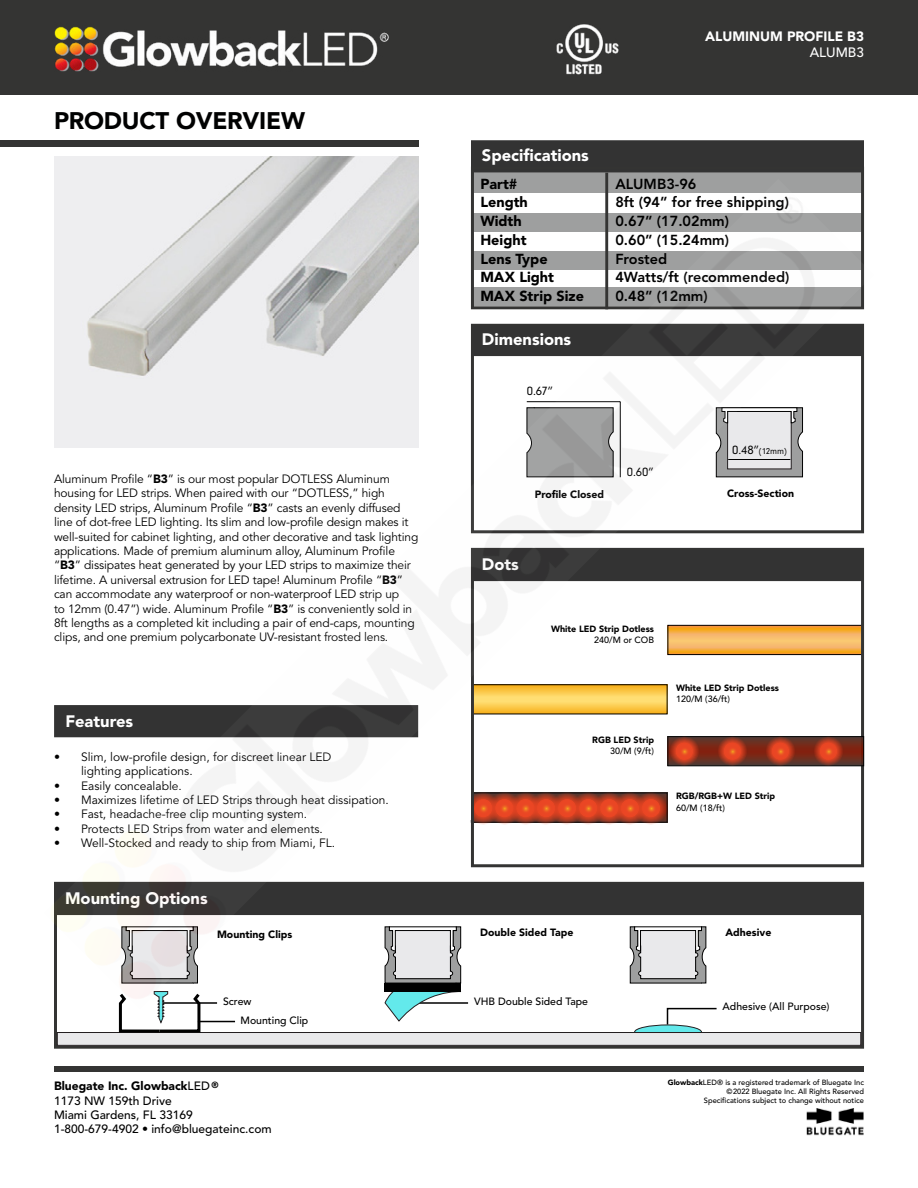
<style>
.page{position:relative;width:918px;height:1188px;background:#fff}
.page>*{position:absolute;margin:0;border:0;box-sizing:border-box;transform-origin:0 0}
.t1{font:900 24px "Avenir";letter-spacing:-.01em;color:#000101}
.t2{font:900 16.5px "Avenir LT Std";color:#fff}
.t3{font:800 14.4px/18.8px "Avenir LT Std";color:#000}
.t4{font:900 14.4px/18.8px "Avenir LT Std";color:#000}
.t5{font:900 13.5px "Avenir LT Std";color:#fff}
.t6{font:500 13.5px "Avenir LT Std";color:#fff}
.t7{font:12.6px "Neuzeit Gro TOT";color:#000}
.t8{font:12px/14.4px "Avenir LT Std";letter-spacing:-.01em;color:#000}
.t9{font:500 12px/14.4px "Avenir LT Std";color:#000}
.t10{font:900 10.5px "Avenir LT Std";color:#000}
.t11{font:500 10.5px/19.4px "Avenir LT Std";color:#000}
.t12{font:9.75px "Neuzeit Gro TOT";color:#000}
.t13{font:900 9px "Avenir LT Std";color:#000}
.t14{font:500 9px "Avenir LT Std";color:#000}
.t15{font:9px "Neuzeit Gro TOT";color:#000}
.t16{font:900 8.85px "Avenir LT Std";color:#000}
.t17{font:500 7.5px/9px "Avenir LT Std";color:#000;text-align:right}
.t18{font:7.5px/9px "Avenir LT Std";color:#000;text-align:right}
.s1{font-weight:900}
.s2{font-size:12.6px}
</style>
<div class="page">
<div style="left:473px;top:169px;width:390px;height:23px;background:#9e9f9f"></div>
<div style="left:471px;top:140px;width:393px;height:32px;background:#333;border:2px solid #333"></div>
<img style="left:807px;top:1108px;width:57px;height:28px">
<div style="left:0;top:0;width:918px;height:94px;background:#343433"></div>
<img style="left:54px;top:26px;width:335px;height:46px">
<div style="left:0;top:140px;width:418px;height:7px;background:#343433"></div>
<div style="left:54px;top:1066px;width:810px;height:6px;background:#343433"></div>
<hr style="left:605px;top:173px;width:3px;height:136px;background:#343433">
<img style="left:556px;top:24px;width:63px;height:50px">
<img style="left:54px;top:157px;width:364px;height:22px">
<svg style="left:389px;top:1009px;width:23px;height:13px"></svg>
<div style="left:57px;top:1032px;width:804px;height:14px;background:#e9e9eb;border:1px solid #241f21"></div>
<svg style="left:634px;top:1009px;width:84px;height:24px"></svg>
<svg style="left:117px;top:1009px;width:86px;height:25px"></svg>
<hr style="left:198px;top:1021px;width:37px;height:1px;background:#000">
<img style="left:51px;top:179px;width:814px;height:830px">
<h1 class="t1" style="left:54px;top:100px;width:253px">PRODUCT OVERVIEW</h1>
<p class="t8" style="left:54px;top:472px;width:366px">Aluminum Profile “<span class="s1">B3</span>” is our most popular DOTLESS Aluminum housing for LED strips. When paired with our “DOTLESS,” high density LED strips, Aluminum Profile “<span class="s1">B3</span>” casts an evenly diffused line of dot-free LED lighting. Its slim and low-profile design makes it well-suited for cabinet lighting, and other decorative and task lighting applications. Made of premium aluminum alloy, Aluminum Profile “<span class="s1">B3</span>” dissipates heat generated by your LED strips to maximize their lifetime. A universal extrusion for LED tape! Aluminum Profile “<span class="s1">B3</span>” can accommodate any waterproof or non-waterproof LED strip up<br>to 12mm (0.47”) wide. Aluminum Profile “<span class="s1">B3</span>” is conveniently sold in 8ft lengths as a completed kit including a pair of end-caps, mounting clips, and one premium polycarbonate UV-resistant frosted lens.</p>
<h2 class="t2" style="left:65px;top:712px;width:69px">Features</h2>
<p class="t8" style="left:81px;top:750px;width:252px;text-indent:-27px">• Slim, low-profile design, for discreet linear LED lighting applications.</p>
<p class="t8" style="left:54px;top:779px;width:129px">• Easily concealable.</p>
<p class="t8" style="left:54px;top:793px;width:336px">• Maximizes lifetime of LED Strips through heat dissipation.</p>
<p class="t8" style="left:54px;top:807px;width:255px">• Fast, headache-free clip mounting system.</p>
<p class="t8" style="left:54px;top:822px;width:270px">• Protects LED Strips from water and elements.</p>
<p class="t8" style="left:54px;top:836px;width:283px">• Well-Stocked and ready to ship from Miami, FL.</p>
<h2 class="t2" style="left:65px;top:888px;width:144px">Mounting Options</h2>
<p class="t10" style="left:217px;top:928px;width:77px">Mounting Clips</p>
<p class="t11" style="left:241px;top:992px;width:69px;text-indent:-17px">Screw<br>Mounting Clip</p>
<p class="t5" style="left:705px;top:28px;width:160px">ALUMINUM PROFILE B3</p>
<p class="t6" style="left:810px;top:45px;width:56px">ALUMB3</p>
<h2 class="t2" style="left:482px;top:145px;width:108px">Specifications</h2>
<p class="t4" style="left:480px;top:174px;width:105px">Part#<br>Length<br>Width<br>Height<br>Lens Type<br>MAX Light<br>MAX Strip Size</p>
<p class="t3" style="left:615px;top:174px;width:176px">ALUMB3-96<br>8ft (94” for free shipping)<br>0.67” (17.02mm)<br>0.60” (15.24mm)<br>Frosted<br>4Watts/ft (recommended)<br>0.48” (12mm)</p>
<h2 class="t2" style="left:482px;top:329px;width:91px">Dimensions</h2>
<p class="t7" style="left:527px;top:384px;width:28px">0.67”</p>
<p class="t7" style="left:627px;top:465px;width:28px">0.60”</p>
<p class="t15" style="left:732px;top:446px;width:56px"><span class="s2">0.48”</span>(12mm)</p>
<p class="t12" style="left:731px;top:450px;width:58px"><span class="s2">0.48”</span>(12mm)</p>
<p class="t10" style="left:535px;top:488px;width:71px">Profile Closed</p>
<p class="t10" style="left:727px;top:487px;width:69px">Cross-Section</p>
<h2 class="t2" style="left:482px;top:554px;width:38px">Dots</h2>
<p class="t13" style="left:551px;top:623px;width:104px">White LED Strip Dotless</p>
<p class="t14" style="left:594px;top:635px;width:61px">240/M or COB</p>
<p class="t13" style="left:592px;top:734px;width:63px">RGB LED Strip</p>
<p class="t14" style="left:610px;top:746px;width:46px">30/M (9/ft)</p>
<p class="t13" style="left:676px;top:683px;width:104px">White LED Strip Dotless</p>
<p class="t14" style="left:676px;top:694px;width:56px">120/M (36/ft)</p>
<p class="t13" style="left:676px;top:791px;width:101px">RGB/RGB+W LED Strip</p>
<p class="t14" style="left:676px;top:802px;width:51px">60/M (18/ft)</p>
<p class="t10" style="left:480px;top:926px;width:95px">Double Sided Tape</p>
<p class="t10" style="left:725px;top:926px;width:47px">Adhesive</p>
<p class="t11" style="left:474px;top:992px;width:115px">VHB Double Sided Tape</p>
<p class="t11" style="left:723px;top:997px;width:108px">Adhesive (All Purpose)</p>
<p class="t16" style="left:211px;top:1079px;width:9px">®</p>
<p class="t17" style="left:668px;top:1078px;width:198px"><span class="s1">Glowback</span>LED is a registered trademark of Bluegate Inc ©2022 Bluegate Inc. All Rights Reserved<br>Specifications subject to change without notice</p>
<p class="t17" style="left:717px;top:1078px;width:7px">®</p>
<p class="t18" style="left:671px;top:1078px;width:194px"><span class="s1">Glowback</span>LED® is a registered trademark of Bluegate Inc ©2021 Bluegate Inc. All Rights Reserved<br>Specifications subject to change without notice</p>
<p class="t9" style="left:54px;top:1079px;width:219px"><span class="s1">Bluegate Inc. Glowback</span>LED<br>1173 NW 159th Drive<br>Miami Gardens, FL 33169<br>1-800-679-4902 • info@bluegateinc.com</p>
</div>
